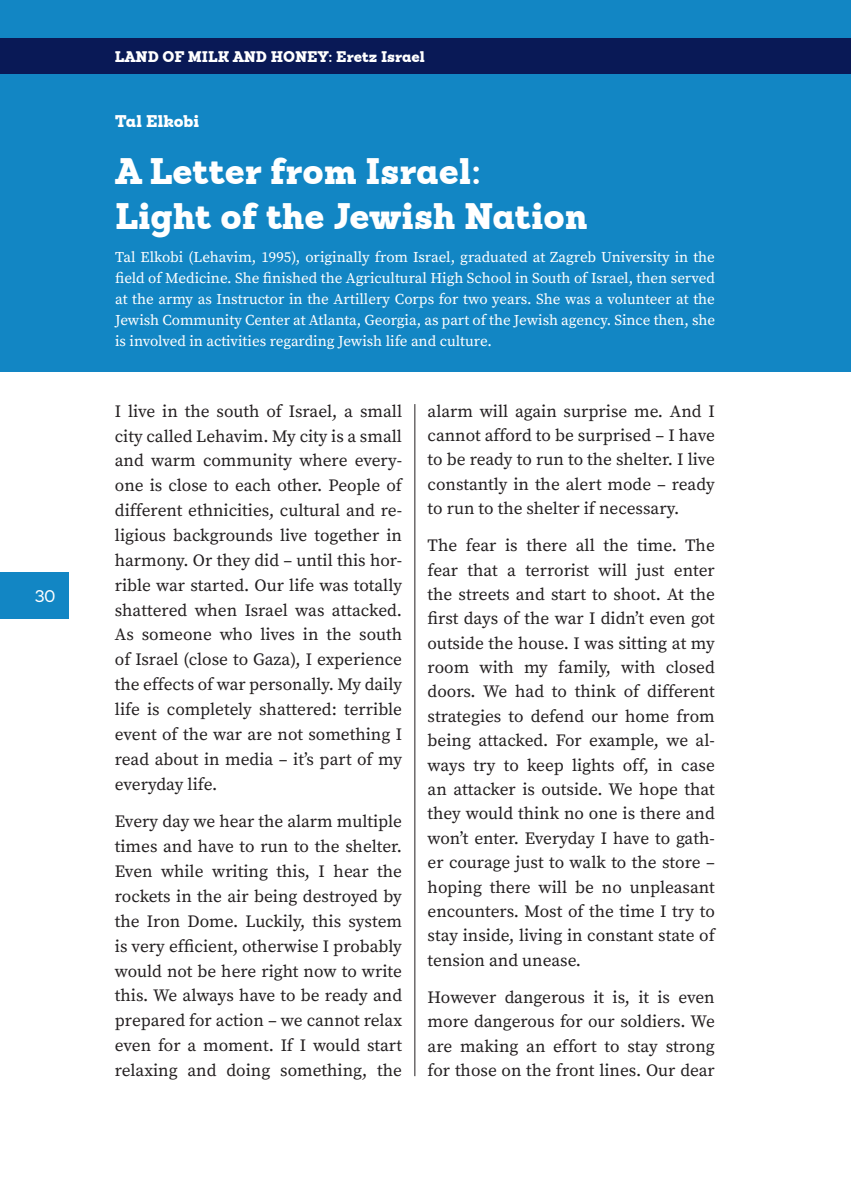
<style>
.page{position:relative;width:851px;height:1191px;background:#fff}
.page>*{position:absolute;margin:0;border:0;box-sizing:border-box;transform-origin:0 0}
.t1{font:900 36px/45px "Sanchez W03";color:#fff}
.t2{font:17.25px/24.9px "Source Serif Pro";color:#231f20;text-align:justify}
.t3{font:900 16.5px "Sanchez W03";color:#fff}
.t4{font:16.5px "Sanchez";color:#fff}
.t5{font:15px/21px "Source Serif Pro";color:#fff;text-align:justify}
.t6{font:900 15px "Sanchez W03";color:#fff}
</style>
<div class="page">
<div style="left:0;top:572px;width:68px;height:47px;background:#1286c4"></div>
<hr style="left:414px;top:404px;width:1px;height:672px;background:#231f20">
<div style="left:0;top:0;width:850px;height:371px;background:#1286c4"></div>
<div style="left:0;top:38px;width:850px;height:36px;background:#091956"></div>
<p class="t4" style="left:35px;top:585px;width:22px">30</p>
<p class="t6" style="left:115px;top:45px;width:312px">LAND OF MILK AND HONEY: Eretz Israel</p>
<p class="t3" style="left:115px;top:109px;width:86px">Tal Elkobi</p>
<h1 class="t1" style="left:115px;top:149px;width:474px">A Letter from Israel:<br>Light of the Jewish Nation</h1>
<p class="t5" style="left:115px;top:247px;width:601px">Tal Elkobi (Lehavim, 1995), originally from Israel, graduated at Zagreb University in the field of Medicine. She finished the Agricultural High School in South of Israel, then served at the army as Instructor in the Artillery Corps for two years. She was a volunteer at the Jewish Community Center at Atlanta, Georgia, as part of the Jewish agency. Since then, she is involved in activities regarding Jewish life and culture.</p>
<p class="t2" style="left:115px;top:399px;width:289px">I live in the south of Israel, a small city called Lehavim. My city is a small and warm community where every&shy;one is close to each other. People of different ethnicities, cultural and re&shy;ligious backgrounds live together in harmony. Or they did – until this hor&shy;rible war started. Our life was totally shattered when Israel was attacked.<br>As someone who lives in the south of Israel (close to Gaza), I experience the effects of war personally. My daily life is completely shattered: terrible event of the war are not something I read about in media – it’s part of my everyday life.</p>
<p class="t2" style="left:115px;top:810px;width:289px">Every day we hear the alarm multiple times and have to run to the shelter.<br>Even while writing this, I hear the rockets in the air being destroyed by the Iron Dome. Luckily, this system is very efficient, otherwise I probably would not be here right now to write this. We always have to be ready and prepared for action – we cannot relax even for a moment. If I would start relaxing and doing something, the</p>
<p class="t2" style="left:427px;top:399px;width:289px;line-height:24.3px">alarm will again surprise me. And I cannot afford to be surprised – I have to be ready to run to the shelter. I live constantly in the alert mode – ready to run to the shelter if necessary.</p>
<p class="t2" style="left:427px;top:534px;width:289px;line-height:24.3px">The fear is there all the time. The fear that a terrorist will just enter the streets and start to shoot. At the first days of the war I didn’t even got outside the house. I was sitting at my room with my family, with closed doors. We had to think of different strategies to defend our home from being attacked. For example, we al&shy;ways try to keep lights off, in case an attacker is outside. We hope that they would think no one is there and won’t enter. Everyday I have to gath&shy;er courage just to walk to the store – hoping there will be no unpleasant encounters. Most of the time I try to stay inside, living in constant state of tension and unease.</p>
<p class="t2" style="left:427px;top:985px;width:289px;line-height:24.3px">However dangerous it is, it is even more dangerous for our soldiers. We are making an effort to stay strong for those on the front lines. Our dear</p>
</div>
